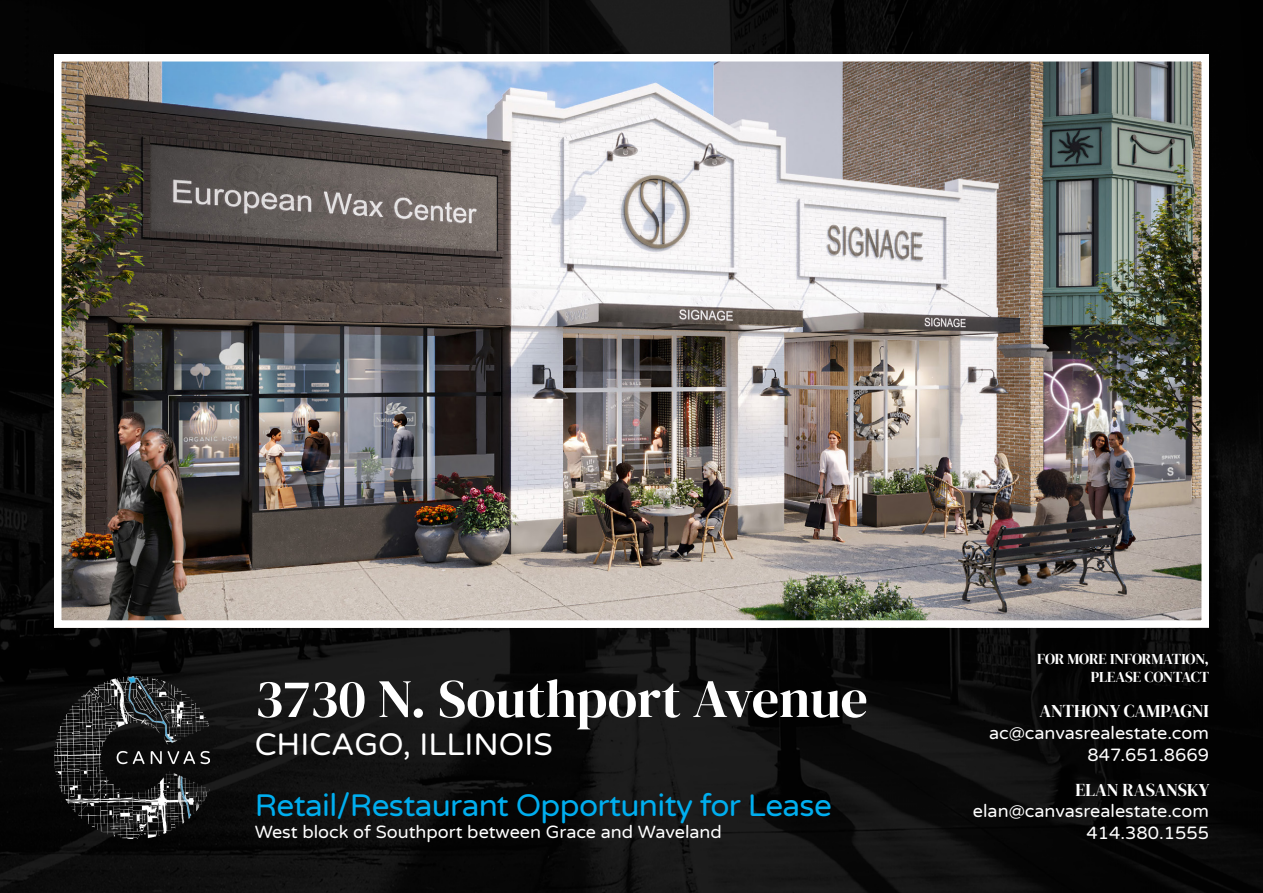
<style>
.page{position:relative;width:1263px;height:893px;background:#fff}
.page>*{position:absolute;margin:0;border:0;box-sizing:border-box;transform-origin:0 0}
.t1{font:54px "DM Serif Display";color:#fff}
.t2{font:31.5px "Varela Round";letter-spacing:-.02em;color:#00aeef}
.t3{font:31.5px "Varela Round";color:#fff}
.t4{font:18px/21.6px "Varela Round";color:#fff;text-align:right}
.t5{font:18px "DM Serif Display";letter-spacing:-.005em;color:#fff}
.t6{font:15px/18px "DM Serif Display";letter-spacing:-.01em;color:#fff;text-align:right}
</style>
<div class="page">
<img style="left:0;top:0;width:1263px;height:893px">
<img style="left:54px;top:677px;width:156px;height:162px">
<img style="left:63px;top:63px;width:1137px;height:556px">
<div style="left:54px;top:54px;width:1155px;height:574px;border:8px solid #fff"></div>
<h1 class="t1" style="left:255px;top:667px;width:615px">3730 N. Southport Avenue</h1>
<h2 class="t3" style="left:255px;top:722px;width:300px">CHICAGO, ILLINOIS</h2>
<h2 class="t2" style="left:255px;top:784px;width:579px">Retail/Restaurant Opportunity for Lease</h2>
<p class="t4" style="left:255px;top:820px;width:469px">West block of Southport between Grace and Waveland</p>
<p class="t6" style="left:1037px;top:650px;width:173px">FOR MORE INFORMATION,<br>PLEASE CONTACT</p>
<p class="t5" style="left:1039px;top:701px;width:171px">ANTHONY CAMPAGNI</p>
<p class="t4" style="left:989px;top:722px;width:221px">ac@canvasrealestate.com<br>847.651.8669</p>
<p class="t5" style="left:1075px;top:779px;width:135px">ELAN RASANSKY</p>
<p class="t4" style="left:973px;top:800px;width:237px">elan@canvasrealestate.com<br>414.380.1555</p>
</div>
